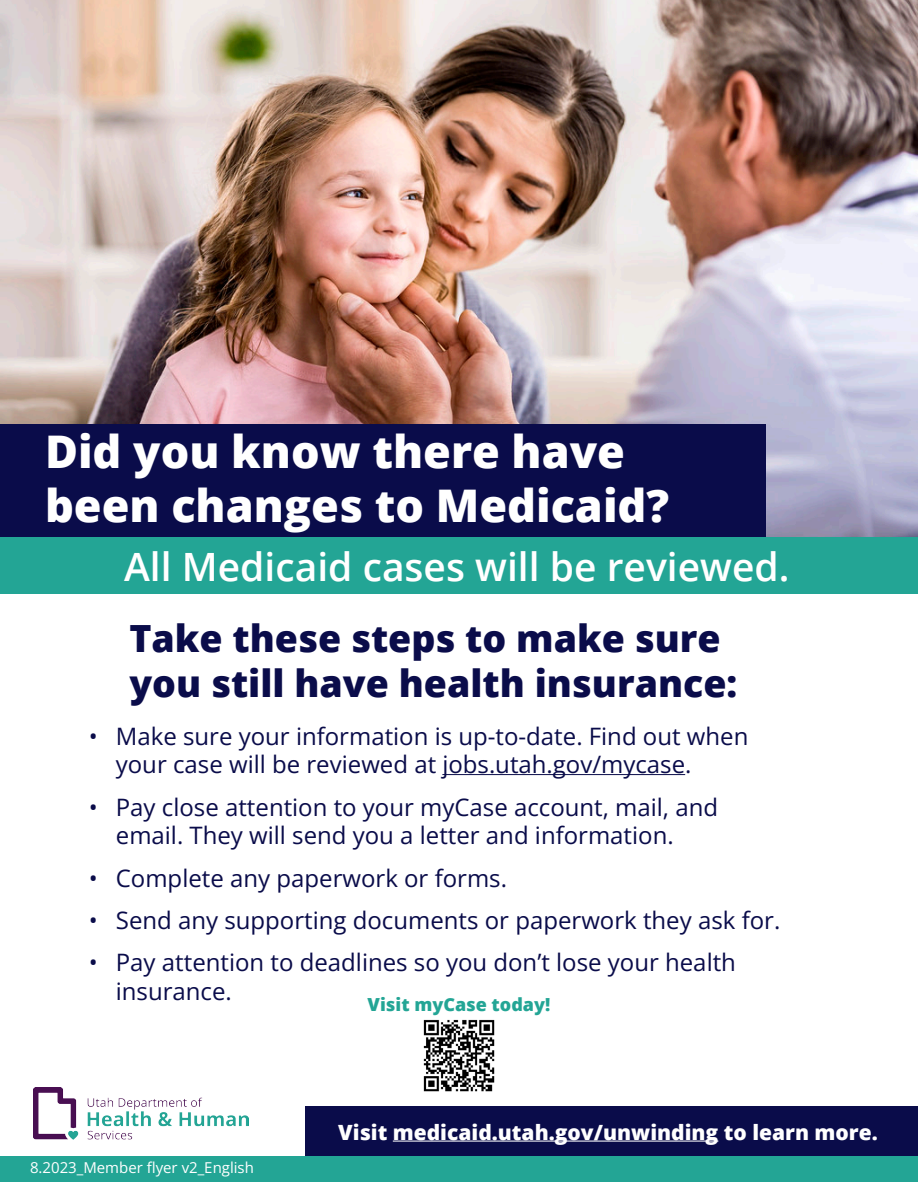
<style>
.page{position:relative;width:918px;height:1188px;background:#fff}
.page>*{position:absolute;margin:0;border:0;box-sizing:border-box;transform-origin:0 0}
.t1{font:800 45px/54px "Open Sans";color:#fff}
.t2{font:600 39px "Open Sans";color:#fff}
.t3{font:800 37.5px/45px "Open Sans";color:#0a0c4a}
.t4{font:24px/28.8px "Open Sans";color:#0a0c4a}
.t5{font:800 21px "Open Sans";color:#fff}
.t6{font:800 18px "Open Sans";color:#23a595}
.t7{font:300 15px "Open Sans";color:#fff}
</style>
<div class="page">
<img style="left:0;top:0;width:918px;height:537px">
<div style="left:305px;top:1106px;width:613px;height:51px;background:#0a0c4a"></div>
<div style="left:0;top:425px;width:766px;height:117px;background:#0a0c4a"></div>
<div style="left:0;top:537px;width:918px;height:56px;background:#23a595"></div>
<div style="left:0;top:1156px;width:918px;height:26px;background:#23a595"></div>
<hr style="left:442px;top:774px;width:243px;height:1px;background:#0a0c4a">
<img style="left:33px;top:1087px;width:215px;height:53px">
<hr style="left:393px;top:1141px;width:325px;height:1px;background:#fff">
<img style="left:423px;top:1019px;width:72px;height:73px">
<h1 class="t1" style="left:45px;top:422px;width:626px">Did you know there have been changes to Medicaid?</h1>
<h2 class="t2" style="left:124px;top:540px;width:667px">All Medicaid cases will be reviewed.</h2>
<h3 class="t3" style="left:129px;top:614px;width:609px">Take these steps to make sure you still have health insurance:</h3>
<p class="t4" style="left:116px;top:721px;width:634px;text-indent:-27px">• Make sure your information is up-to-date. Find out when your case will be reviewed at jobs.utah.gov/mycase.</p>
<p class="t4" style="left:116px;top:792px;width:604px;text-indent:-27px">• Pay close attention to your myCase account, mail, and email. They will send you a letter and information.</p>
<p class="t4" style="left:89px;top:863px;width:420px">• Complete any paperwork or forms.</p>
<p class="t4" style="left:89px;top:905px;width:693px">• Send any supporting documents or paperwork they ask for.</p>
<p class="t4" style="left:116px;top:948px;width:622px;text-indent:-27px">• Pay attention to deadlines so you don’t lose your health insurance.</p>
<p class="t6" style="left:368px;top:991px;width:184px">Visit myCase today!</p>
<p class="t7" style="left:30px;top:1157px;width:225px">8.2023_Member flyer v2_English</p>
<p class="t5" style="left:338px;top:1116px;width:541px">Visit medicaid.utah.gov/unwinding to learn more.</p>
</div>
